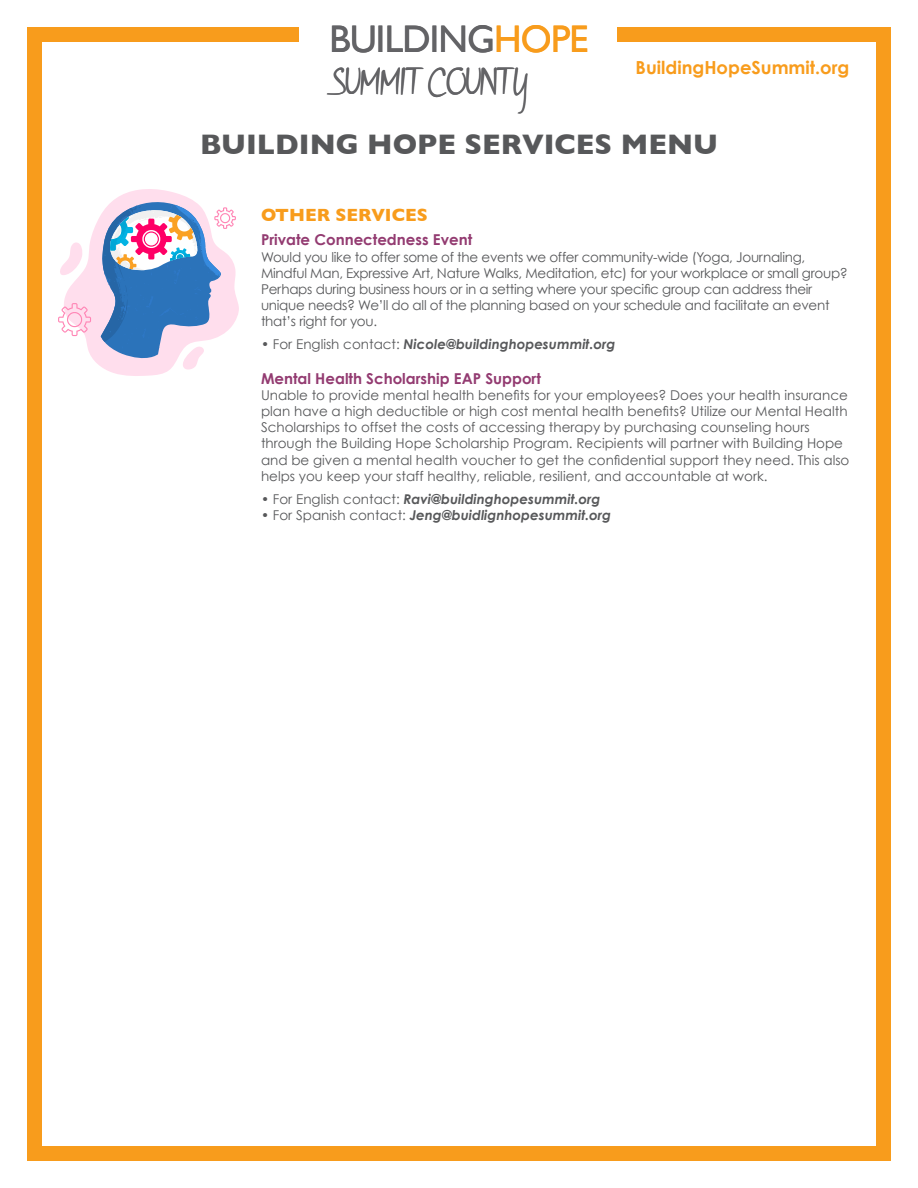
<style>
.page{position:relative;width:918px;height:1188px;background:#fff}
.page>*{position:absolute;margin:0;border:0;box-sizing:border-box;transform-origin:0 0}
.t1{font:49.95px "Of Wildflowersand Wings";letter-spacing:-.01em;color:#636366}
.t2{font:38.4px "Gill Sans";letter-spacing:-.02em;color:#636366}
.t3{font:700 28.8px "Gill Sans";color:#57585a}
.t4{font:700 18px "Century Gothic";color:#f89c1c}
.t5{font:700 18px "Gill Sans";color:#f89c1c}
.t6{font:700 15px "Century Gothic";color:#933b71}
.t7{font:13.5px/16.2px "Century Gothic";color:#57585a}
.t8{font:13.5px/16.2px "Century Gothic";letter-spacing:-.02em;color:#57585a}
.t9{font:italic 700 13.5px "Century Gothic";color:#57585a}
.s1{color:#f89c1c}
.s2{font-weight:400;font-style:normal}
</style>
<div class="page">
<div style="left:27px;top:27px;width:864px;height:1134px;border:15px solid #f89c1c"></div>
<div style="left:299px;top:10px;width:318px;height:114px;background:#fff"></div>
<svg style="left:58px;top:189px;width:181px;height:187px"></svg>
<p class="t2" style="left:330px;top:17px;width:260px">BUILDING<span class="s1">HOPE</span></p>
<p class="t1" style="left:330px;top:57px;width:200px">SUMMITCOUNTY</p>
<p class="t4" style="left:636px;top:56px;width:215px">BuildingHopeSummit.org</p>
<p class="t3" style="left:200px;top:122px;width:519px">BUILDING HOPE SERVICES MENU</p>
<p class="t5" style="left:261px;top:200px;width:168px">OTHER SERVICES</p>
<p class="t6" style="left:261px;top:231px;width:213px">Private Connectedness Event</p>
<p class="t8" style="left:261px;top:249px;width:588px">Would you like to offer some of the events we offer community-wide (Yoga, Journaling, Mindful Man, Expressive Art, Nature Walks, Meditation, etc) for your workplace or small group?<br>Perhaps during business hours or in a setting where your specific group can address their unique needs? We’ll do all of the planning based on your schedule and facilitate an event that’s right for you.</p>
<p class="t9" style="left:261px;top:336px;width:356px"><span class="s2">• For English contact:</span> Nicole@buildinghopesummit.org</p>
<p class="t6" style="left:261px;top:369px;width:281px">Mental Health Scholarship EAP Support</p>
<p class="t7" style="left:261px;top:387px;width:590px">Unable to provide mental health benefits for your employees? Does your health insurance plan have a high deductible or high cost mental health benefits? Utilize our Mental Health Scholarships to offset the costs of accessing therapy by purchasing counseling hours through the Building Hope Scholarship Program. Recipients will partner with Building Hope and be given a mental health voucher to get the confidential support they need. This also helps you keep your staff healthy, reliable, resilient, and accountable at work.</p>
<p class="t9" style="left:261px;top:490px;width:341px"><span class="s2">• For English contact:</span> Ravi@buildinghopesummit.org</p>
<p class="t9" style="left:261px;top:506px;width:352px">• <span class="s2">For Spanish contact:</span> Jeng@buidlignhopesummit.org</p>
</div>
